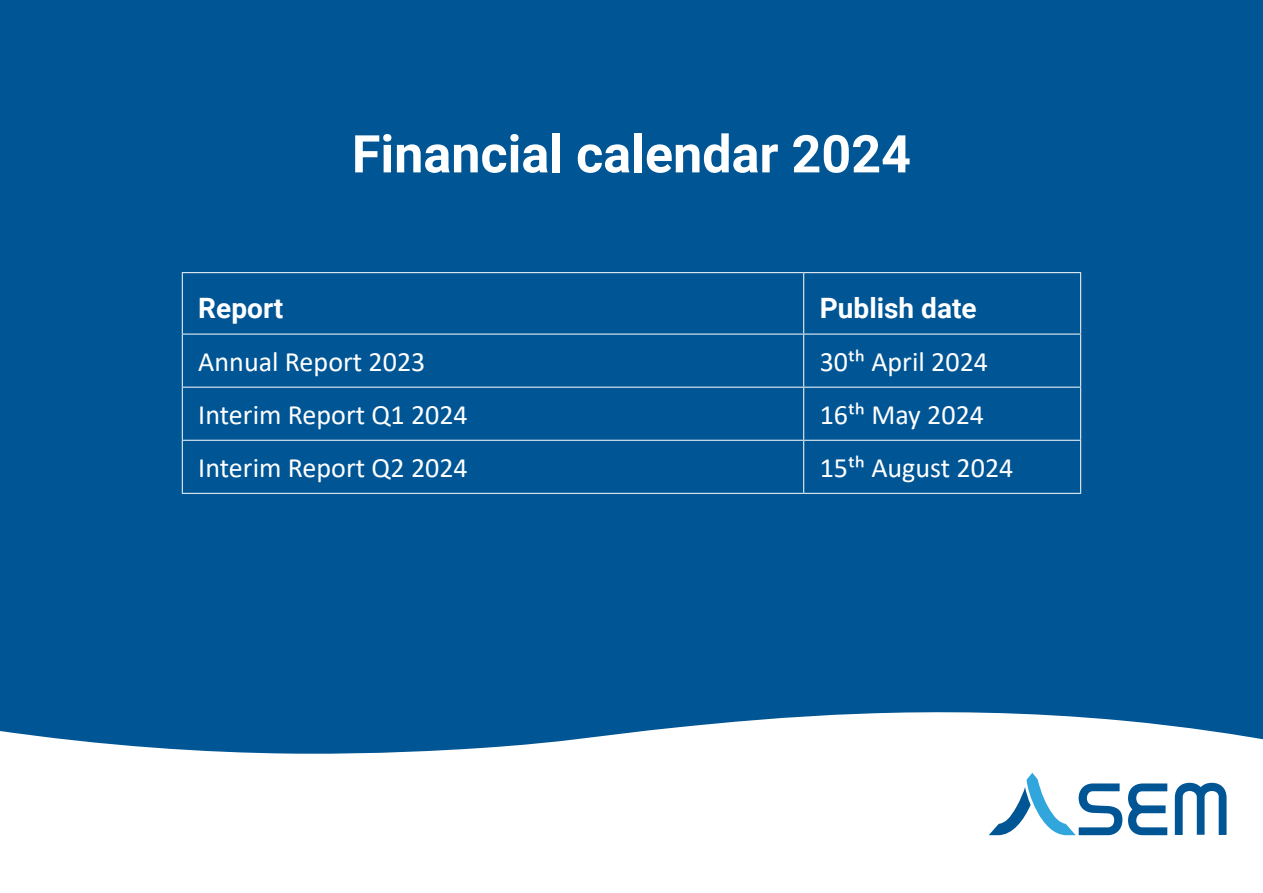
<style>
.page{position:relative;width:1263px;height:893px;background:#fff}
.page>*{position:absolute;margin:0;border:0;box-sizing:border-box;transform-origin:0 0}
.t1{font:700 52.05px "Roboto";color:#fff}
.t2{font:28.05px "Calibri";color:#fff}
.t3{font:700 28.05px "Roboto";color:#fff}
</style>
<div class="page">
<div style="left:0;top:0;width:1263px;height:712px;background:#005595"></div>
<svg style="left:0;top:712px;width:1263px;height:124px"></svg>
<svg style="left:1175px;top:783px;width:51px;height:52px"></svg>
<svg style="left:1128px;top:783px;width:39px;height:52px"></svg>
<svg style="left:989px;top:773px;width:133px;height:62px"></svg>
<hr style="left:182px;top:272px;width:622px;height:1px;background:#fff">
<hr style="left:182px;top:273px;width:1px;height:61px;background:#fff">
<hr style="left:804px;top:272px;width:277px;height:1px;background:#fff">
<hr style="left:803px;top:273px;width:1px;height:61px;background:#fff">
<hr style="left:1080px;top:273px;width:1px;height:61px;background:#fff">
<hr style="left:182px;top:334px;width:622px;height:1px;background:#fff">
<hr style="left:182px;top:335px;width:1px;height:52px;background:#fff">
<hr style="left:804px;top:334px;width:277px;height:1px;background:#fff">
<hr style="left:803px;top:335px;width:1px;height:52px;background:#fff">
<hr style="left:1080px;top:335px;width:1px;height:52px;background:#fff">
<hr style="left:182px;top:387px;width:622px;height:1px;background:#fff">
<hr style="left:182px;top:388px;width:1px;height:52px;background:#fff">
<hr style="left:804px;top:387px;width:277px;height:1px;background:#fff">
<hr style="left:803px;top:388px;width:1px;height:52px;background:#fff">
<hr style="left:1080px;top:388px;width:1px;height:52px;background:#fff">
<hr style="left:182px;top:440px;width:622px;height:1px;background:#fff">
<hr style="left:182px;top:441px;width:1px;height:52px;background:#fff">
<hr style="left:804px;top:440px;width:277px;height:1px;background:#fff">
<hr style="left:803px;top:441px;width:1px;height:52px;background:#fff">
<hr style="left:1080px;top:441px;width:1px;height:52px;background:#fff">
<hr style="left:182px;top:493px;width:622px;height:1px;background:#fff">
<hr style="left:804px;top:493px;width:277px;height:1px;background:#fff">
<p class="t1" style="left:352px;top:117px;width:561px">Financial calendar 2024</p>
<p class="t3" style="left:198px;top:288px;width:87px">Report</p>
<p class="t3" style="left:820px;top:288px;width:158px">Publish date</p>
<p class="t2" style="left:198px;top:342px;width:229px">Annual Report 2023</p>
<p class="t2" style="left:820px;top:342px;width:170px">30th April 2024</p>
<p class="t2" style="left:198px;top:395px;width:271px">Interim Report Q1 2024</p>
<p class="t2" style="left:820px;top:395px;width:166px">16th May 2024</p>
<p class="t2" style="left:198px;top:448px;width:271px">Interim Report Q2 2024</p>
<p class="t2" style="left:820px;top:448px;width:195px">15th August 2024</p>
</div>
